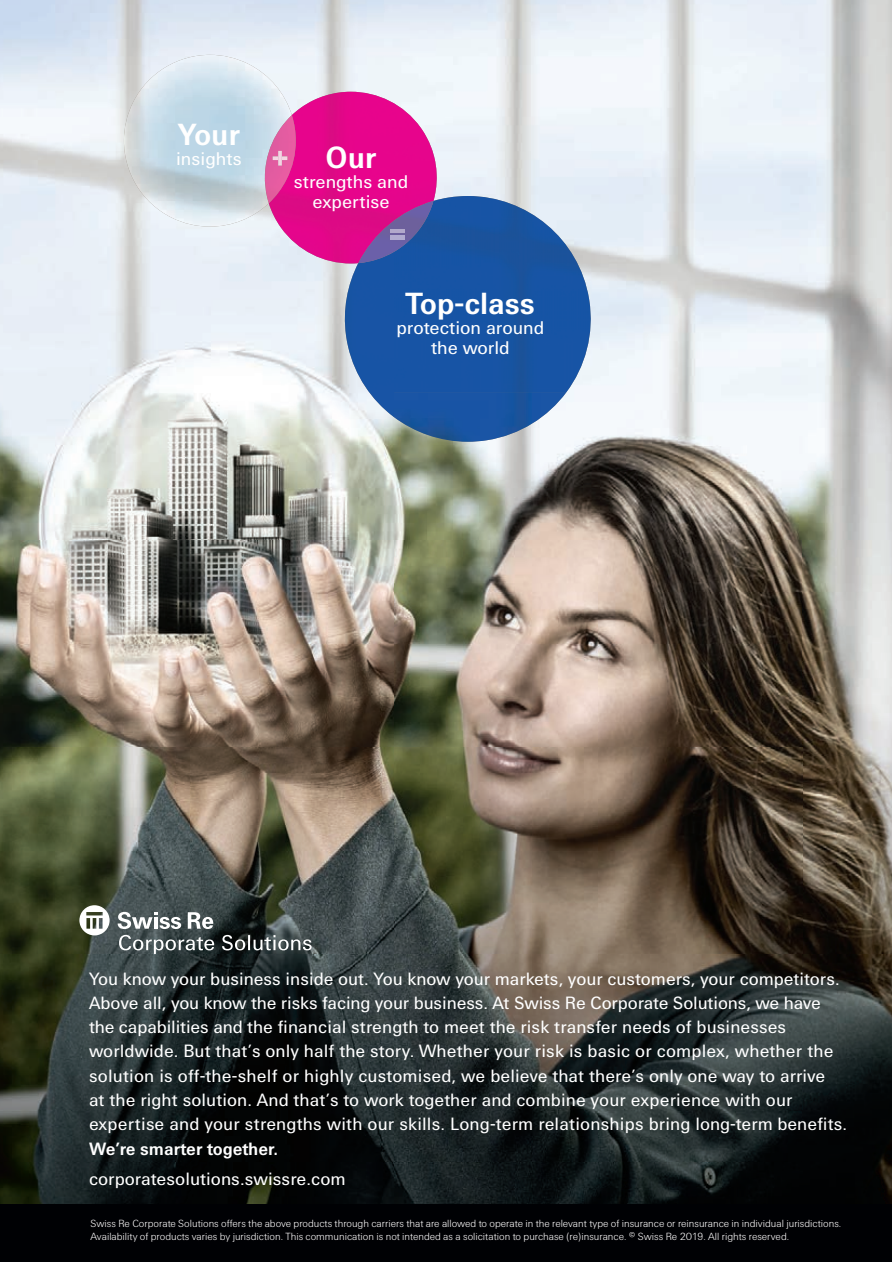
<style>
.page{position:relative;width:892px;height:1262px;background:#fff}
.page>*{position:absolute;margin:0;border:0;box-sizing:border-box;transform-origin:0 0}
.t1{font:700 30.9px "Swiss Re Sans OT";color:#fff}
.t2{font:18.6px/20.1px "Swiss Re Sans OT";color:#fff;text-align:center}
.t3{font:18px/24.3px "Swiss Re Sans OT";color:#fff}
.t4{font:700 18px "Swiss Re Sans OT";color:#fff}
.t5{font:300 10.5px/13.5px "Swiss Re Sans OT";color:#fff}
</style>
<div class="page">
<img style="left:0;top:0;width:892px;height:1204px">
<div style="left:0;top:1204px;width:892px;height:58px;background:#000104"></div>
<img style="left:269px;top:92px;width:171px;height:171px">
<img style="left:124px;top:55px;width:168px;height:172px">
<img style="left:260px;top:115px;width:36px;height:88px">
<img style="left:566px;top:393px;width:25px;height:19px">
<img style="left:394px;top:196px;width:200px;height:197px">
<img style="left:342px;top:252px;width:52px;height:165px">
<img style="left:394px;top:392px;width:172px;height:50px">
<img style="left:358px;top:201px;width:75px;height:62px">
<img style="left:273px;top:156px;width:14px;height:4px">
<img style="left:278px;top:151px;width:4px;height:15px">
<svg style="left:397px;top:245px;width:7px;height:5px"></svg>
<img style="left:390px;top:235px;width:15px;height:4px">
<img style="left:390px;top:229px;width:15px;height:4px">
<svg style="left:118px;top:912px;width:63px;height:17px"></svg>
<svg style="left:188px;top:912px;width:25px;height:17px"></svg>
<svg style="left:119px;top:935px;width:193px;height:19px;background:#5c6465"></svg>
<svg style="left:79px;top:905px;width:31px;height:30px"></svg>
<h1 class="t1" style="left:178px;top:116px;width:63px">Your</h1>
<p class="t2" style="left:176px;top:149px;width:67px">insights</p>
<h1 class="t1" style="left:326px;top:139px;width:52px">Our</h1>
<p class="t2" style="left:294px;top:172px;width:116px">strengths and expertise</p>
<h1 class="t1" style="left:406px;top:285px;width:131px">Top-class</h1>
<p class="t2" style="left:396px;top:318px;width:149px">protection around the world</p>
<p class="t3" style="left:89px;top:966px;width:759px">You know your business inside out. You know your markets, your customers, your competitors.<br>Above all, you know the risks facing your business. At Swiss Re Corporate Solutions, we have the capabilities and the financial strength to meet the risk transfer needs of businesses worldwide. But that’s only half the story. Whether your risk is basic or complex, whether the solution is off-the-shelf or highly customised, we believe that there’s only one way to arrive<br>at the right solution. And that’s to work together and combine your experience with our expertise and your strengths with our skills. Long-term relationships bring long-term benefits.</p>
<p class="t4" style="left:89px;top:1138px;width:191px">We’re smarter together.</p>
<p class="t3" style="left:89px;top:1167px;width:258px">corporatesolutions.swissre.com</p>
<p class="t5" style="left:90px;top:1217px;width:752px">Swiss Re Corporate Solutions offers the above products through carriers that are allowed to operate in the relevant type of insurance or reinsurance in individual jurisdictions.<br>Availability of products varies by jurisdiction. This communication is not intended as a solicitation to purchase (re)insurance. © Swiss Re 2019. All rights reserved.</p>
</div>
